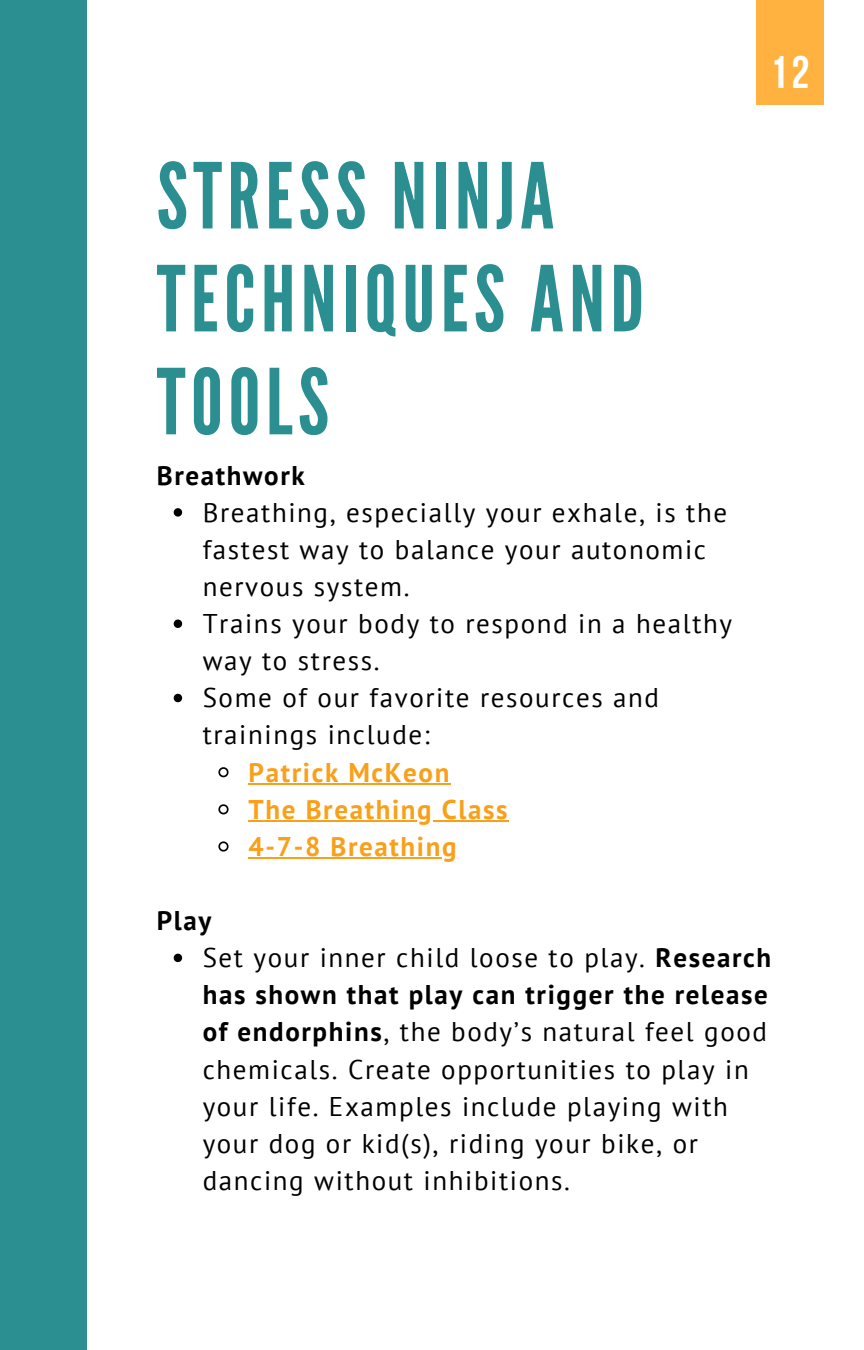
<style>
.page{position:relative;width:864px;height:1350px;background:#fff}
.page>*{position:absolute;margin:0;border:0;box-sizing:border-box;transform-origin:0 0}
.t1{font:90.67px/103px "League Gothic";letter-spacing:.06em;color:#2b8f92}
.t2{font:700 45.45px "Bebas Neue";color:#fff}
.t3{font:27px/37.1px "PT Sans";letter-spacing:.06em;color:#000}
.t4{font:700 27px/37.1px "PT Sans";letter-spacing:.06em;color:#f9a01b}
.t5{font:700 27px "PT Sans";letter-spacing:.06em;color:#000}
.s1{font-weight:700}
</style>
<div class="page">
<div style="left:0;top:0;width:86px;height:1350px;background:#2b8f92"></div>
<svg style="left:174px;top:508px;width:8px;height:9px"></svg>
<svg style="left:174px;top:620px;width:8px;height:8px"></svg>
<svg style="left:174px;top:694px;width:8px;height:8px"></svg>
<svg style="left:218px;top:767px;width:11px;height:11px"></svg>
<hr style="left:249px;top:783px;width:202px;height:2px;background:#f9a01b">
<svg style="left:218px;top:804px;width:11px;height:11px"></svg>
<hr style="left:249px;top:820px;width:260px;height:2px;background:#f9a01b">
<svg style="left:218px;top:841px;width:11px;height:11px"></svg>
<hr style="left:249px;top:857px;width:209px;height:2px;background:#f9a01b">
<svg style="left:174px;top:954px;width:8px;height:8px"></svg>
<div style="left:756px;top:0;width:67px;height:105px;background:#ffb23f"></div>
<h1 class="t1" style="left:157px;top:147px;width:489px">STRESS NINJA<br>TECHNIQUES AND<br>TOOLS</h1>
<p class="t5" style="left:157px;top:457px;width:149px">Breathwork</p>
<p class="t3" style="left:203px;top:493px;width:531px">Breathing, especially your exhale, is the fastest way to balance your autonomic nervous system.<br>Trains your body to respond in a healthy way to stress.<br>Some of our favorite resources and trainings include:</p>
<p class="t4" style="left:249px;top:753px;width:260px">Patrick McKeon<br>The Breathing Class<br>4-7-8 Breathing</p>
<p class="t5" style="left:157px;top:903px;width:56px">Play</p>
<h2 class="t2" style="left:770px;top:54px;width:41px">12</h2>
<p class="t3" style="left:203px;top:939px;width:570px">Set your inner child loose to play. <span class="s1">Research has shown that play can trigger the release of endorphins</span>, the body’s natural feel good chemicals. Create opportunities to play in your life. Examples include playing with your dog or kid(s), riding your bike, or dancing without inhibitions.</p>
</div>
